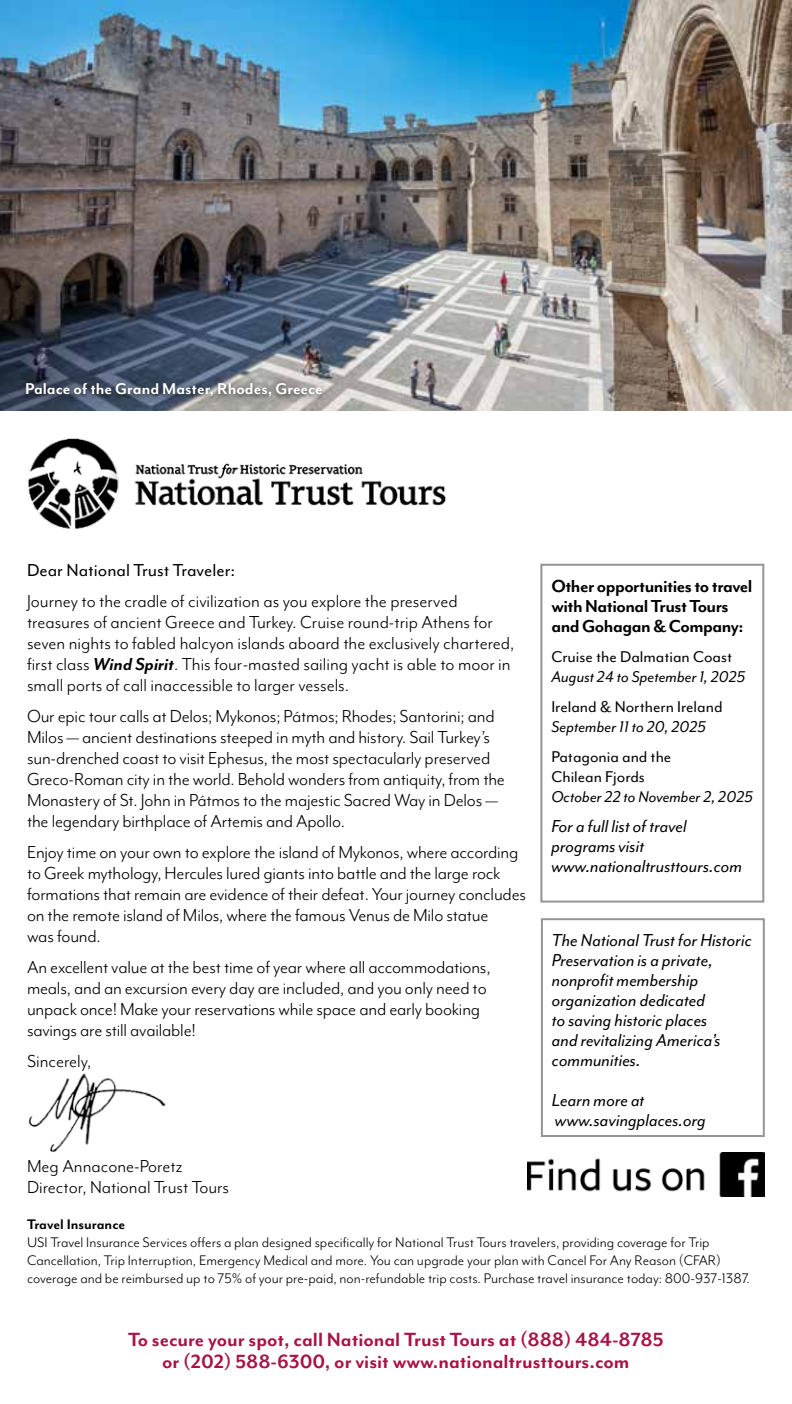
<style>
.page{position:relative;width:792px;height:1404px;background:#fff}
.page>*{position:absolute;margin:0;border:0;box-sizing:border-box;transform-origin:0 0}
.t1{font:700 22px/22px "Mr Eaves Mod OT";color:#a81246;text-align:center}
.t2{font:20px/21px "Mr Eaves Mod OT";letter-spacing:-.01em;color:#000}
.t3{font:italic 20px/20px "Mr Eaves Mod OT";color:#000}
.t4{font:700 20px/20px "Mr Eaves Mod OT";letter-spacing:-.025em;color:#000}
.t5{font:20px "Mr Eaves Mod OT";color:#000}
.t6{font:18px/20px "Mr Eaves Mod OT";color:#000}
.t7{font:italic 18px "Mr Eaves Mod OT";color:#000}
.t8{font:700 18px "Mr Eaves Mod OT";color:#fff}
.t9{font:16px/18px "Mr Eaves Mod OT";color:#000}
.t10{font:700 16px "Mr Eaves Mod OT";color:#000}
.s1{font-weight:700;font-style:italic}
</style>
<div class="page">
<img style="left:0;top:0;width:792px;height:410px">
<div style="left:15px;top:371px;width:319px;height:36px;background:#000;opacity:.57"></div>
<div style="left:540px;top:564px;width:224px;height:339px;border:2px solid #939598"></div>
<div style="left:541px;top:918px;width:224px;height:219px;border:2px solid #939598"></div>
<img style="left:528px;top:1153px;width:236px;height:44px">
<img style="left:28px;top:438px;width:418px;height:91px">
<img style="left:28px;top:1073px;width:138px;height:79px">
<p class="t8" style="left:25px;top:379px;width:299px">Palace of the Grand Master, Rhodes, Greece</p>
<p class="t5" style="left:27px;top:559px;width:210px">Dear National Trust Traveler:</p>
<p class="t2" style="left:27px;top:590px;width:489px">Journey to the cradle of civilization as you explore the preserved treasures of ancient Greece and Turkey. Cruise round-trip Athens for seven nights to fabled halcyon islands aboard the exclusively chartered, first class <span class="s1">Wind Spirit</span>. This four-masted sailing yacht is able to moor in small ports of call inaccessible to larger vessels.</p>
<p class="t2" style="left:27px;top:705px;width:479px">Our epic tour calls at Delos; Mykonos; Pátmos; Rhodes; Santorini; and Milos — ancient destinations steeped in myth and history. Sail Turkey’s sun‑drenched coast to visit Ephesus, the most spectacularly preserved Greco‑Roman city in the world. Behold wonders from antiquity, from the Monastery of St. John in Pátmos to the majestic Sacred Way in Delos — the legendary birthplace of Artemis and Apollo.</p>
<p class="t2" style="left:27px;top:841px;width:501px">Enjoy time on your own to explore the island of Mykonos, where according to Greek mythology, Hercules lured giants into battle and the large rock formations that remain are evidence of their defeat. Your journey concludes on the remote island of Milos, where the famous Venus de Milo statue<br>was found.</p>
<p class="t2" style="left:27px;top:956px;width:465px">An excellent value at the best time of year where all accommodations, meals, and an excursion every day are included, and you only need to unpack once! Make your reservations while space and early booking savings are still available!</p>
<p class="t2" style="left:27px;top:1050px;width:66px">Sincerely,</p>
<p class="t4" style="left:551px;top:575px;width:203px">Other opportunities to travel with National Trust Tours and Gohagan &amp; Company:</p>
<p class="t6" style="left:551px;top:646px;width:182px">Cruise the Dalmatian Coast</p>
<p class="t7" style="left:551px;top:667px;width:195px">August 24 to Spetember 1, 2025</p>
<p class="t6" style="left:551px;top:696px;width:173px">Ireland &amp; Northern Ireland</p>
<p class="t7" style="left:551px;top:717px;width:156px">September 11 to 20, 2025</p>
<p class="t6" style="left:551px;top:746px;width:122px">Patagonia and the<br>Chilean Fjords</p>
<p class="t7" style="left:551px;top:787px;width:203px">October 22 to November 2, 2025</p>
<p class="t3" style="left:551px;top:816px;width:192px">For a full list of travel programs visit www.nationaltrusttours.com</p>
<p class="t3" style="left:552px;top:930px;width:201px">The National Trust for Historic<br>Preservation is a private, nonprofit membership organization dedicated<br>to saving historic places<br>and revitalizing America’s communities.</p>
<p class="t3" style="left:552px;top:1090px;width:155px">Learn more at www.savingplaces.org</p>
<p class="t2" style="left:27px;top:1155px;width:204px">Meg Annacone-Poretz<br>Director, National Trust Tours</p>
<p class="t10" style="left:27px;top:1215px;width:100px">Travel Insurance</p>
<p class="t9" style="left:27px;top:1233px;width:724px">USI Travel Insurance Services offers a plan designed specifically for National Trust Tours travelers, providing coverage for Trip<br>Cancellation, Trip Interruption, Emergency Medical and more. You can upgrade your plan with Cancel For Any Reason (CFAR) coverage and be reimbursed up to 75% of your pre-paid, non-refundable trip costs. Purchase travel insurance today: 800-937-1387.</p>
<p class="t1" style="left:128px;top:1328px;width:537px">To secure your spot, call National Trust Tours at (888) 484-8785 or (202) 588-6300, or visit www.nationaltrusttours.com</p>
</div>
